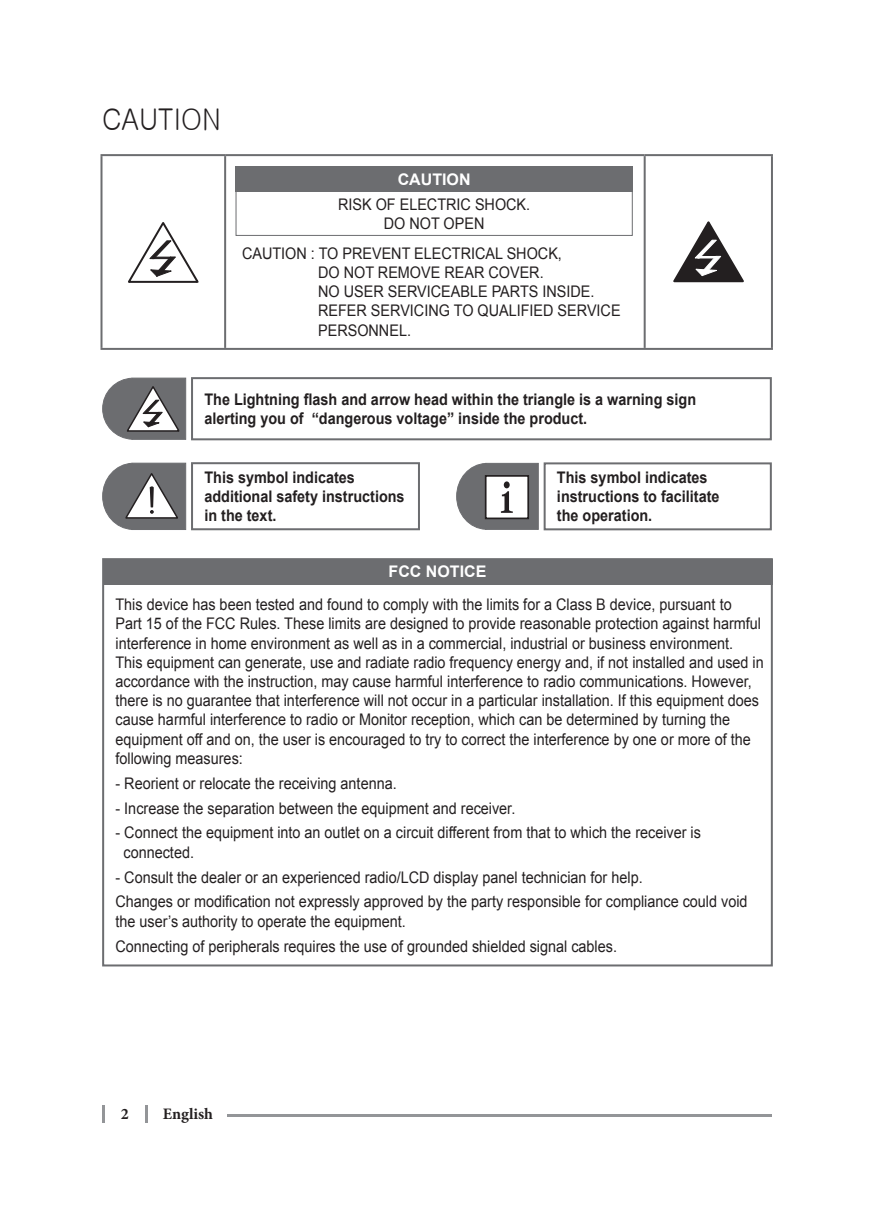
<style>
.page{position:relative;width:874px;height:1225px;background:#fff}
.page>*{position:absolute;margin:0;border:0;box-sizing:border-box;transform-origin:0 0}
.t1{font:30px "Meta Bold LF Roman";color:#231f20;scale:.9 1}
.t2{font:16px/19.2px "Arial";color:#231f20;scale:.9 1}
.t3{font:700 16px/19.2px "Arial";color:#231f20;scale:.9 1}
.t4{font:700 16px "Arial";color:#fff}
.t5{font:700 16px "Minion Pro";color:#231f20}
</style>
<div class="page">
<hr style="left:102px;top:1106px;width:3px;height:17px;background:#939598">
<svg style="left:145px;top:1106px;width:2px;height:17px"></svg>
<hr style="left:227px;top:1114px;width:544px;height:3px;background:#939598">
<svg style="left:102px;top:377px;width:85px;height:63px"></svg>
<div style="left:191px;top:377px;width:580px;height:63px;border:2px solid #6c6d70"></div>
<svg style="left:102px;top:462px;width:85px;height:68px"></svg>
<div style="left:191px;top:462px;width:229px;height:68px;border:2px solid #6c6d70"></div>
<svg style="left:456px;top:462px;width:83px;height:68px"></svg>
<div style="left:543px;top:462px;width:228px;height:68px;border:2px solid #6c6d70"></div>
<hr style="left:100px;top:154px;width:125px;height:2px;background:#6c6d70">
<hr style="left:100px;top:156px;width:2px;height:192px;background:#6c6d70">
<hr style="left:225px;top:154px;width:419px;height:2px;background:#6c6d70">
<hr style="left:224px;top:156px;width:2px;height:192px;background:#6c6d70">
<hr style="left:644px;top:154px;width:128px;height:2px;background:#6c6d70">
<hr style="left:643px;top:156px;width:2px;height:192px;background:#6c6d70">
<hr style="left:770px;top:156px;width:2px;height:192px;background:#6c6d70">
<hr style="left:100px;top:348px;width:672px;height:2px;background:#6c6d70">
<div style="left:235px;top:166px;width:397px;height:70px;border:1px solid #6c6d70"></div>
<div style="left:235px;top:166px;width:397px;height:26px;background:#6c6d70"></div>
<svg style="left:128px;top:222px;width:70px;height:61px"></svg>
<svg style="left:673px;top:221px;width:70px;height:61px"></svg>
<div style="left:103px;top:559px;width:669px;height:25px;background:#6c6d70"></div>
<h1 class="t1" style="left:102px;top:104px;width:133px">CAUTION</h1>
<p class="t4" style="left:397px;top:169px;width:74px">CAUTION</p>
<p class="t2" style="left:338px;top:194px;width:215px;text-align:center">RISK OF ELECTRIC SHOCK.<br>DO NOT OPEN</p>
<p class="t2" style="left:318px;top:244px;width:337px;text-indent:-76px">CAUTION : TO PREVENT ELECTRICAL SHOCK,<br>DO NOT REMOVE REAR COVER.<br>NO USER SERVICEABLE PARTS INSIDE.<br>REFER SERVICING TO QUALIFIED SERVICE<br>PERSONNEL.</p>
<p class="t3" style="left:204px;top:390px;width:547px">The Lightning flash and arrow head within the triangle is a warning sign alerting you of “dangerous voltage” inside the product.</p>
<p class="t3" style="left:204px;top:468px;width:224px">This symbol indicates additional safety instructions in the text.</p>
<p class="t3" style="left:556px;top:468px;width:182px">This symbol indicates instructions to facilitate the operation.</p>
<p class="t4" style="left:388px;top:561px;width:99px">FCC NOTICE</p>
<p class="t2" style="left:115px;top:595px;width:721px">This device has been tested and found to comply with the limits for a Class B device, pursuant to<br>Part 15 of the FCC Rules. These limits are designed to provide reasonable protection against harmful interference in home environment as well as in a commercial, industrial or business environment.<br>This equipment can generate, use and radiate radio frequency energy and, if not installed and used in accordance with the instruction, may cause harmful interference to radio communications. However, there is no guarantee that interference will not occur in a particular installation. If this equipment does cause harmful interference to radio or Monitor reception, which can be determined by turning the equipment off and on, the user is encouraged to try to correct the interference by one or more of the following measures:</p>
<p class="t2" style="left:115px;top:773px;width:314px">- Reorient or relocate the receiving antenna.</p>
<p class="t2" style="left:115px;top:798px;width:445px">- Increase the separation between the equipment and receiver.</p>
<p class="t2" style="left:123px;top:823px;width:642px;text-indent:-8px">- Connect the equipment into an outlet on a circuit different from that to which the receiver is connected.</p>
<p class="t2" style="left:115px;top:864px;width:703px;line-height:24.8px">- Consult the dealer or an experienced radio/LCD display panel technician for help.<br>Changes or modification not expressly approved by the party responsible for compliance could void</p>
<p class="t2" style="left:115px;top:908px;width:558px;line-height:24.8px">the user’s authority to operate the equipment.<br>Connecting of peripherals requires the use of grounded shielded signal cables.</p>
<p class="t5" style="left:121px;top:1102px;width:10px">2</p>
<p class="t5" style="left:163px;top:1102px;width:52px">English</p>
</div>
